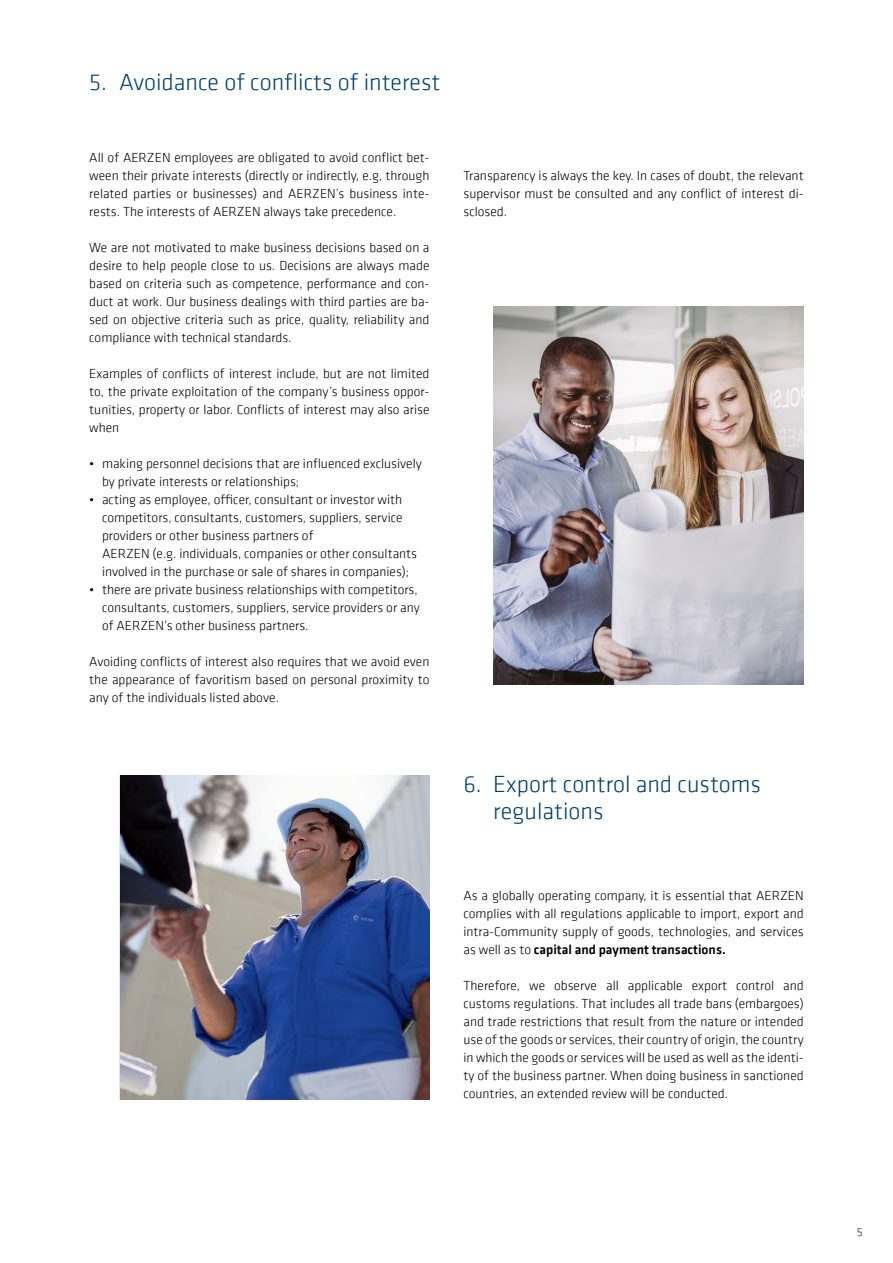
<style>
.page{position:relative;width:893px;height:1263px;background:#fff}
.page>*{position:absolute;margin:0;border:0;box-sizing:border-box;transform-origin:0 0}
.t1{font:300 24px/27px "Klavika";color:#004071}
.t2{font:300 13.5px/18px "Klavika";color:#000001;text-align:justify}
.t3{font:300 12px "Klavika";color:#231f20}
.s1{font-weight:500}
</style>
<div class="page">
<img style="left:493px;top:306px;width:311px;height:378px">
<img style="left:121px;top:775px;width:309px;height:324px">
<h1 class="t1" style="left:89px;top:69px;width:353px">5. Avoidance of conflicts of interest</h1>
<p class="t2" style="left:89px;top:148px;width:342px">All of AERZEN employees are obligated to avoid conflict bet&shy;ween their private interests (directly or indirectly, e.g, through related parties or businesses) and AERZEN’s business inte&shy;rests. The interests of AERZEN always take precedence.</p>
<p class="t2" style="left:89px;top:238px;width:342px">We are not motivated to make business decisions based on a desire to help people close to us. Decisions are always made based on criteria such as competence, performance and con&shy;duct at work. Our business dealings with third parties are ba&shy;sed on objective criteria such as price, quality, reliability and compliance with technical standards.</p>
<p class="t2" style="left:89px;top:364px;width:342px">Examples of conflicts of interest include, but are not limited to, the private exploitation of the company’s business oppor&shy;tunities, property or labor. Conflicts of interest may also arise when</p>
<p class="t2" style="left:102px;top:454px;width:321px;text-indent:-13px">• making personnel decisions that are influenced exclusively by private interests or relationships;</p>
<p class="t2" style="left:102px;top:490px;width:317px;text-align:left;text-indent:-13px">• acting as employee, officer, consultant or investor with competitors, consultants, customers, suppliers, service providers or other business partners of<br>AERZEN (e.g. individuals, companies or other consultants involved in the purchase or sale of shares in companies);</p>
<p class="t2" style="left:102px;top:580px;width:319px;text-align:left;text-indent:-13px">• there are private business relationships with competitors, consultants, customers, suppliers, service providers or any of AERZEN’s other business partners.</p>
<p class="t2" style="left:89px;top:652px;width:342px">Avoiding conflicts of interest also requires that we avoid even the appearance of favoritism based on personal proximity to any of the individuals listed above.</p>
<p class="t2" style="left:463px;top:166px;width:342px">Transparency is always the key. In cases of doubt, the relevant supervisor must be consulted and any conflict of interest di&shy;sclosed.</p>
<h1 class="t1" style="left:493px;top:770px;width:269px;text-indent:-30px">6. Export control and customs regulations</h1>
<p class="t2" style="left:463px;top:886px;width:342px">As a globally operating company, it is essential that AERZEN complies with all regulations applicable to import, export and intra-Community supply of goods, technologies, and services as well as to <span class="s1">capital and payment transactions.</span></p>
<p class="t2" style="left:463px;top:976px;width:342px">Therefore, we observe all applicable export control and customs regulations. That includes all trade bans (embargoes) and trade restrictions that result from the nature or intended use of the goods or services, their country of origin, the country in which the goods or services will be used as well as the identi&shy;ty of the business partner. When doing business in sanctioned countries, an extended review will be conducted.</p>
<p class="t3" style="left:857px;top:1224px;width:7px">5</p>
</div>
